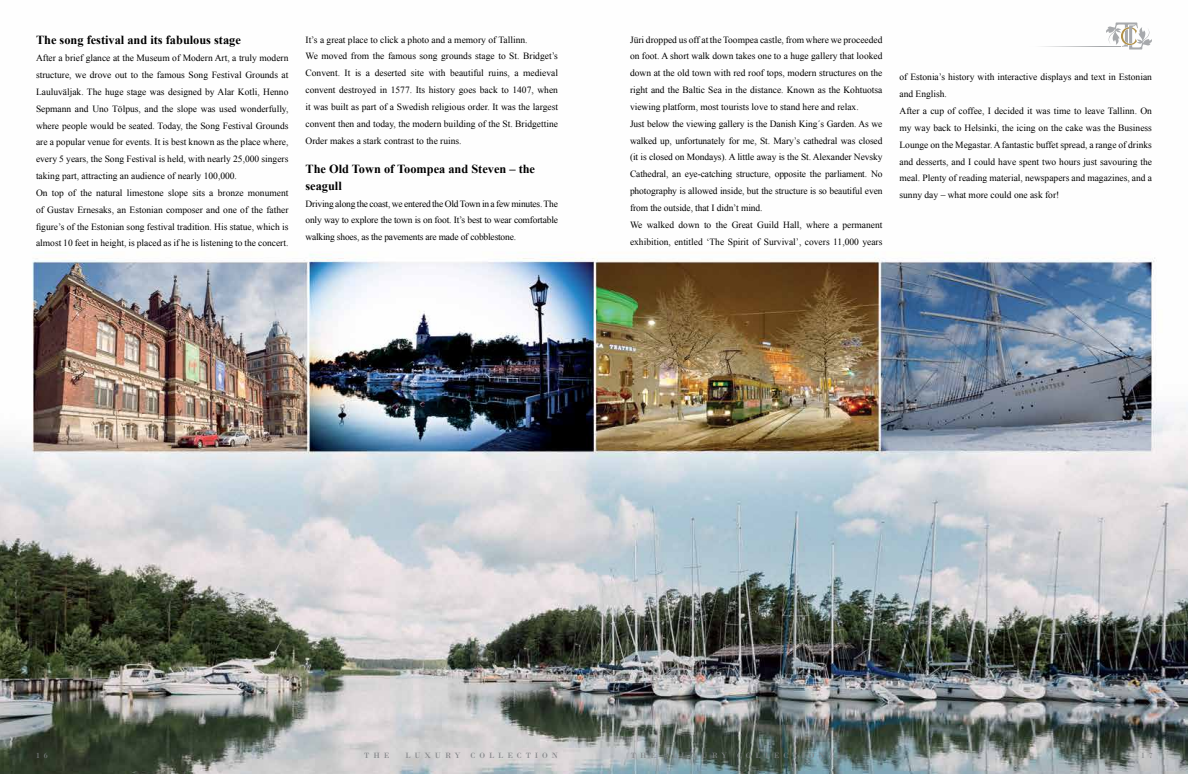
<style>
.page{position:relative;width:1188px;height:774px;background:#fff}
.page>*{position:absolute;margin:0;border:0;box-sizing:border-box;transform-origin:0 0}
.t1{font:700 12.3px/16.8px "Times New Roman";color:#000}
.t2{font:9.5px/16.8px "Times New Roman";color:#000}
.t3{font:8px "Bodoni";letter-spacing:.5em;color:#808285}
</style>
<div class="page">
<img style="left:0;top:254px;width:1188px;height:520px">
<hr style="left:1029px;top:46px;width:91px;height:1px;background:#a7a9ac">
<svg style="left:1106px;top:22px;width:46px;height:28px"></svg>
<p class="t1" style="left:36px;top:32px;width:206px">The song festival and its fabulous stage</p>
<p class="t2" style="left:36px;top:49px;width:254px">After a brief glance at the Museum of Modern Art, a truly modern structure, we drove out to the famous Song Festival Grounds at Lauluväljak. The huge stage was designed by Alar Kotli, Henno Sepmann and Uno Tölpus, and the slope was used wonderfully, where people would be seated. Today, the Song Festival Grounds are a popular venue for events. It is best known as the place where, every 5 years, the Song Festival is held, with nearly 25,000 singers taking part, attracting an audience of nearly 100,000.<br>On top of the natural limestone slope sits a bronze monument of Gustav Ernesaks, an Estonian composer and one of the father figure’s of the Estonian song festival tradition. His statue, which is almost 10 feet in height, is placed as if he is listening to the concert.</p>
<p class="t2" style="left:306px;top:31px;width:254px">It’s a great place to click a photo and a memory of Tallinn.<br>We moved from the famous song grounds stage to St. Bridget’s Convent. It is a deserted site with beautiful ruins, a medieval convent destroyed in 1577. Its history goes back to 1407, when it was built as part of a Swedish religious order. It was the largest convent then and today, the modern building of the St. Bridgettine Order makes a stark contrast to the ruins.</p>
<p class="t1" style="left:306px;top:160px;width:231px">The Old Town of Toompea and Steven – the seagull</p>
<p class="t2" style="left:306px;top:195px;width:254px;text-align:justify">Driving along the coast, we entered the Old Town in a few minutes. The only way to explore the town is on foot. It’s best to wear comfortable walking shoes, as the pavements are made of cobblestone.</p>
<p class="t2" style="left:630px;top:31px;width:254px">Jüri dropped us off at the Toompea castle, from where we proceeded on foot. A short walk down takes one to a huge gallery that looked down at the old town with red roof tops, modern structures on the right and the Baltic Sea in the distance. Known as the Kohtuotsa viewing platform, most tourists love to stand here and relax.<br>Just below the viewing gallery is the Danish King´s Garden. As we walked up, unfortunately for me, St. Mary’s cathedral was closed (it is closed on Mondays). A little away is the St. Alexander Nevsky Cathedral, an eye-catching structure, opposite the parliament. No photography is allowed inside, but the structure is so beautiful even from the outside, that I didn’t mind.<br>We walked down to the Great Guild Hall, where a permanent exhibition, entitled ‘The Spirit of Survival’, covers 11,000 years</p>
<p class="t2" style="left:900px;top:68px;width:254px">of Estonia’s history with interactive displays and text in Estonian and English.<br>After a cup of coffee, I decided it was time to leave Tallinn. On my way back to Helsinki, the icing on the cake was the Business Lounge on the Megastar. A fantastic buffet spread, a range of drinks and desserts, and I could have spent two hours just savouring the meal. Plenty of reading material, newspapers and magazines, and a sunny day – what more could one ask for!</p>
<p class="t3" style="left:36px;top:751px;width:13px">1 6</p>
<p class="t3" style="left:364px;top:751px;width:27px">THE</p>
<p class="t3" style="left:405px;top:751px;width:154px">LUXURY COLLECTION</p>
<p class="t3" style="left:631px;top:751px;width:27px">THE</p>
<p class="t3" style="left:672px;top:751px;width:154px">LUXURY COLLECTION</p>
<p class="t3" style="left:1141px;top:751px;width:13px">1 7</p>
</div>
